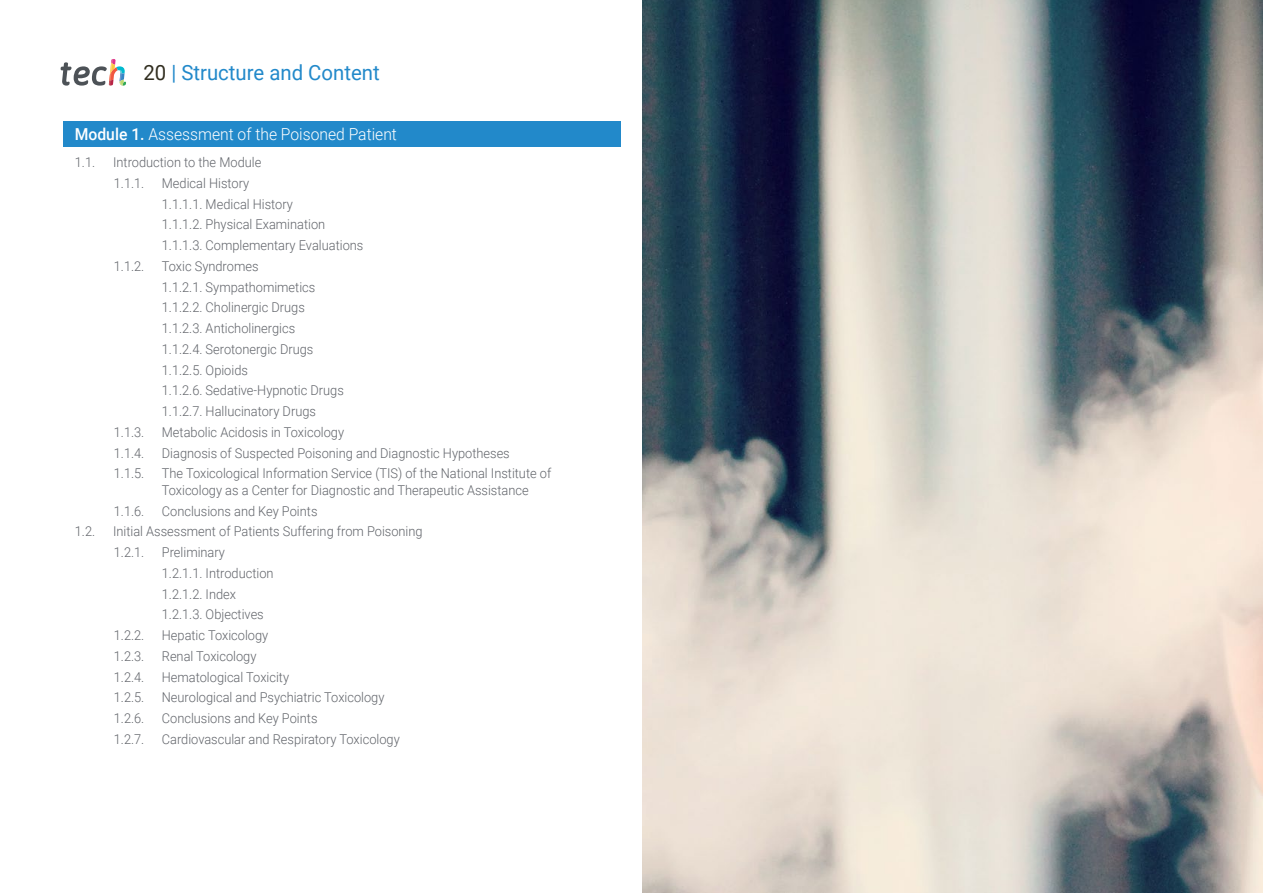
<style>
.page{position:relative;width:1263px;height:893px;background:#fff}
.page>*{position:absolute;margin:0;border:0;box-sizing:border-box;transform-origin:0 0}
.t1{font:21px "Roboto";color:#2289ca}
.t2{font:300 16.5px "Roboto";color:#fff;scale:.95 1}
.t3{font:300 13.5px/20.7px "Roboto";color:#61646a;scale:.95 1}
.s1{color:#312e20}
.s2{font-weight:500}
</style>
<div class="page">
<div style="left:64px;top:121px;width:557px;height:25px;background:#2289ca"></div>
<svg style="left:61px;top:59px;width:65px;height:27px"></svg>
<img style="left:642px;top:0;width:621px;height:893px">
<h1 class="t1" style="left:144px;top:57px;width:238px"><span class="s1">20</span> | Structure and Content</h1>
<p class="t2" style="left:75px;top:123px;width:341px"><span class="s2">Module 1.</span> Assessment of the Poisoned Patient</p>
<p class="t3" style="left:75px;top:151px;width:23px">1.1.</p>
<p class="t3" style="left:113px;top:151px;width:158px">Introduction to the Module<br>1.1.1.</p>
<p class="t3" style="left:162px;top:172px;width:214px">Medical History<br>1.1.1.1. Medical History<br>1.1.1.2. Physical Examination<br>1.1.1.3. Complementary Evaluations</p>
<p class="t3" style="left:114px;top:255px;width:34px">1.1.2.</p>
<p class="t3" style="left:162px;top:255px;width:193px">Toxic Syndromes<br>1.1.2.1. Sympathomimetics<br>1.1.2.2. Cholinergic Drugs<br>1.1.2.3. Anticholinergics<br>1.1.2.4. Serotonergic Drugs<br>1.1.2.5. Opioids<br>1.1.2.6. Sedative-Hypnotic Drugs<br>1.1.2.7. Hallucinatory Drugs</p>
<p class="t3" style="left:114px;top:421px;width:34px">1.1.3.</p>
<p class="t3" style="left:162px;top:421px;width:193px">Metabolic Acidosis in Toxicology</p>
<p class="t3" style="left:114px;top:442px;width:34px">1.1.4.</p>
<p class="t3" style="left:162px;top:442px;width:368px">Diagnosis of Suspected Poisoning and Diagnostic Hypotheses</p>
<p class="t3" style="left:114px;top:463px;width:34px">1.1.5.</p>
<p class="t3" style="left:162px;top:465px;width:411px;line-height:16.5px">The Toxicological Information Service (TIS) of the National Institute of<br>Toxicology as a Center for Diagnostic and Therapeutic Assistance</p>
<p class="t3" style="left:114px;top:500px;width:34px">1.1.6.</p>
<p class="t3" style="left:162px;top:500px;width:165px">Conclusions and Key Points</p>
<p class="t3" style="left:75px;top:521px;width:23px">1.2.</p>
<p class="t3" style="left:113px;top:521px;width:327px">Initial Assessment of Patients Suffering from Poisoning<br>1.2.1.</p>
<p class="t3" style="left:162px;top:541px;width:119px">Preliminary<br>1.2.1.1. Introduction<br>1.2.1.2. Index<br>1.2.1.3. Objectives</p>
<p class="t3" style="left:114px;top:624px;width:34px">1.2.2.</p>
<p class="t3" style="left:162px;top:624px;width:113px">Hepatic Toxicology</p>
<p class="t3" style="left:114px;top:645px;width:34px">1.2.3.</p>
<p class="t3" style="left:162px;top:645px;width:101px">Renal Toxicology</p>
<p class="t3" style="left:114px;top:666px;width:34px">1.2.4.</p>
<p class="t3" style="left:162px;top:666px;width:135px">Hematological Toxicity</p>
<p class="t3" style="left:114px;top:687px;width:34px">1.2.5.</p>
<p class="t3" style="left:162px;top:687px;width:236px">Neurological and Psychiatric Toxicology</p>
<p class="t3" style="left:114px;top:707px;width:34px">1.2.6.</p>
<p class="t3" style="left:162px;top:707px;width:165px">Conclusions and Key Points</p>
<p class="t3" style="left:114px;top:728px;width:34px">1.2.7.</p>
<p class="t3" style="left:162px;top:728px;width:252px">Cardiovascular and Respiratory Toxicology</p>
</div>
